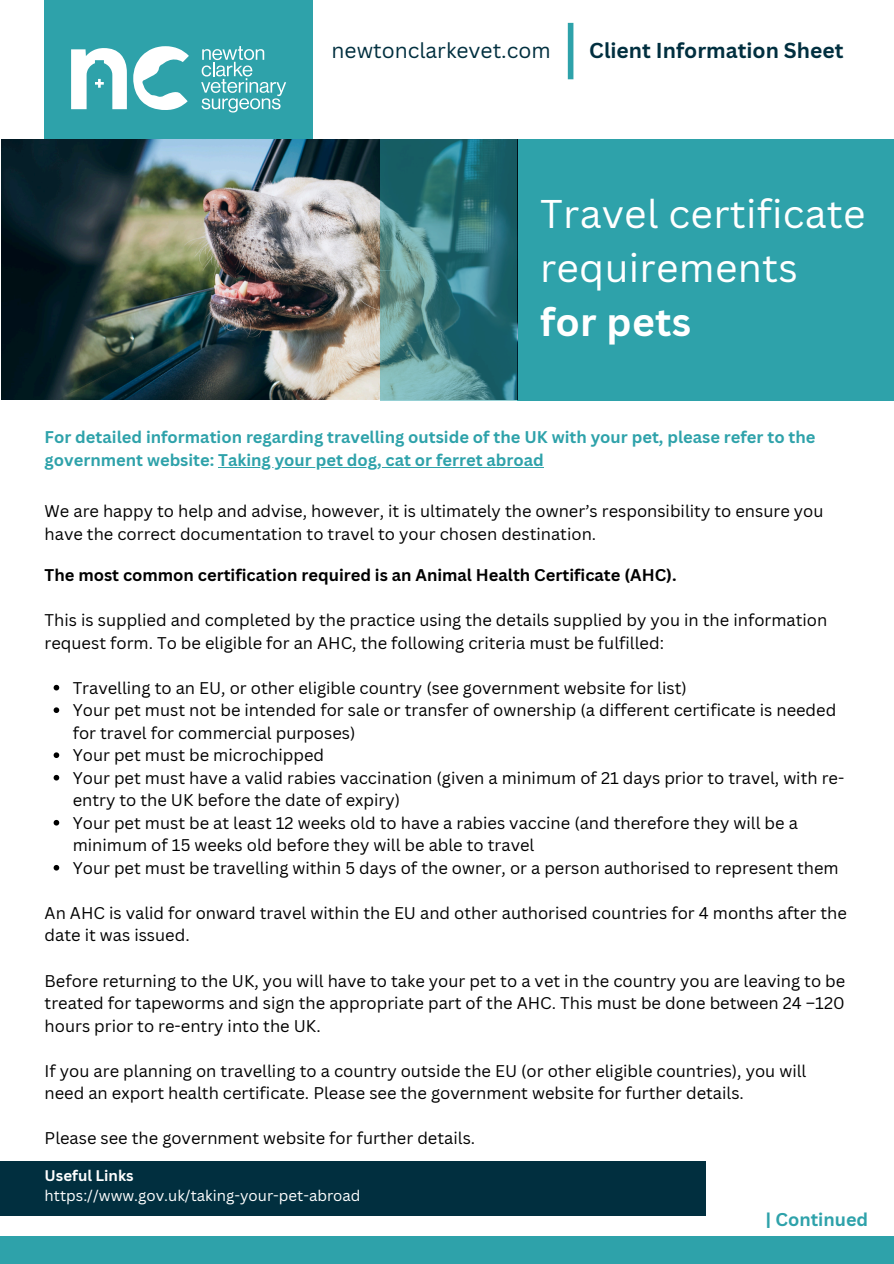
<style>
.page{position:relative;width:894px;height:1264px;background:#fff}
.page>*{position:absolute;margin:0;border:0;box-sizing:border-box;transform-origin:0 0}
.t1{font:39px/54px "Canva Sans";letter-spacing:.01em;color:#fff}
.t2{font:700 21px "Canva Sans";color:#012f3f}
.t3{font:21px "Canva Sans";color:#012f3f}
.t4{font:700 18px "Canva Sans";color:#2ea2aa}
.t5{font:16.5px/22.5px "Canva Sans";color:#000}
.t6{font:700 16.5px/22.8px "Canva Sans";color:#2ea2aa}
.t7{font:700 16.5px "Canva Sans";color:#000}
.t8{font:15px "Canva Sans";color:#fff}
.t9{font:700 15px "Canva Sans";color:#fff}
.s1{font-weight:700}
</style>
<div class="page">
<div style="left:567px;top:23px;width:6px;height:56px;background:#2ea2aa"></div>
<div style="left:516px;top:139px;width:377px;height:261px;background:#2ea2aa"></div>
<div style="left:45px;top:0;width:267px;height:159px;background:#2ea2aa"></div>
<svg style="left:133px;top:46px;width:56px;height:64px"></svg>
<svg style="left:71px;top:48px;width:56px;height:61px"></svg>
<svg style="left:201px;top:46px;width:85px;height:66px"></svg>
<img style="left:1px;top:139px;width:516px;height:260px">
<svg style="left:380px;top:139px;width:136px;height:261px;background:#3d7e83"></svg>
<div style="left:0;top:1235px;width:893px;height:28px;background:#2ea2aa"></div>
<div style="left:0;top:1161px;width:705px;height:54px;background:#012f3f"></div>
<hr style="left:218px;top:467px;width:325px;height:1px;background:#2ea2aa">
<svg style="left:54px;top:685px;width:5px;height:5px"></svg>
<svg style="left:54px;top:707px;width:5px;height:6px"></svg>
<svg style="left:54px;top:752px;width:5px;height:6px"></svg>
<svg style="left:54px;top:775px;width:5px;height:5px"></svg>
<svg style="left:54px;top:820px;width:5px;height:5px"></svg>
<svg style="left:54px;top:865px;width:5px;height:5px"></svg>
<h2 class="t3" style="left:331px;top:35px;width:220px">newtonclarkevet.com</h2>
<h3 class="t2" style="left:589px;top:35px;width:255px">Client Information Sheet</h3>
<p class="t1" style="left:540px;top:185px;width:327px">Travel certificate requirements<br><span class="s1">for pets</span></p>
<h4 class="t6" style="left:45px;top:425px;width:772px">For detailed information regarding travelling outside of the UK with your pet, please refer to the government website: Taking your pet dog, cat or ferret abroad</h4>
<h5 class="t5" style="left:45px;top:499px;width:780px">We are happy to help and advise, however, it is ultimately the owner’s responsibility to ensure you have the correct documentation to travel to your chosen destination.</h5>
<p class="t7" style="left:45px;top:563px;width:633px">The most common certification required is an Animal Health Certificate (AHC).</p>
<p class="t5" style="left:45px;top:608px;width:784px">This is supplied and completed by the practice using the details supplied by you in the information request form. To be eligible for an AHC, the following criteria must be fulfilled:</p>
<p class="t5" style="left:73px;top:676px;width:615px">Travelling to an EU, or other eligible country (see government website for list)</p>
<p class="t5" style="left:73px;top:698px;width:765px">Your pet must not be intended for sale or transfer of ownership (a different certificate is needed for travel for commercial purposes)</p>
<p class="t5" style="left:73px;top:743px;width:253px">Your pet must be microchipped</p>
<h5 class="t5" style="left:73px;top:766px;width:773px">Your pet must have a valid rabies vaccination (given a minimum of 21 days prior to travel, with re&shy;entry to the UK before the date of expiry)</h5>
<h5 class="t5" style="left:73px;top:811px;width:726px">Your pet must be at least 12 weeks old to have a rabies vaccine (and therefore they will be a minimum of 15 weeks old before they will be able to travel</h5>
<h5 class="t5" style="left:73px;top:856px;width:767px">Your pet must be travelling within 5 days of the owner, or a person authorised to represent them</h5>
<h5 class="t5" style="left:45px;top:901px;width:803px">An AHC is valid for onward travel within the EU and other authorised countries for 4 months after the date it was issued.</h5>
<p class="t5" style="left:45px;top:968px;width:802px;text-align:justify">Before returning to the UK, you will have to take your pet to a vet in the country you are leaving to be treated for tapeworms and sign the appropriate part of the AHC. This must be done between 24 –120 hours prior to re-entry into the UK.</p>
<p class="t5" style="left:45px;top:1058px;width:763px">If you are planning on travelling to a country outside the EU (or other eligible countries), you will need an export health certificate. Please see the government website for further details.</p>
<h4 class="t5" style="left:45px;top:1126px;width:432px">Please see the government website for further details.</h4>
<h5 class="t9" style="left:45px;top:1164px;width:90px">Useful Links</h5>
<p class="t8" style="left:45px;top:1184px;width:317px">https://www.gov.uk/taking-your-pet-abroad</p>
<h1 class="t4" style="left:765px;top:1206px;width:104px">| Continued</h1>
</div>
